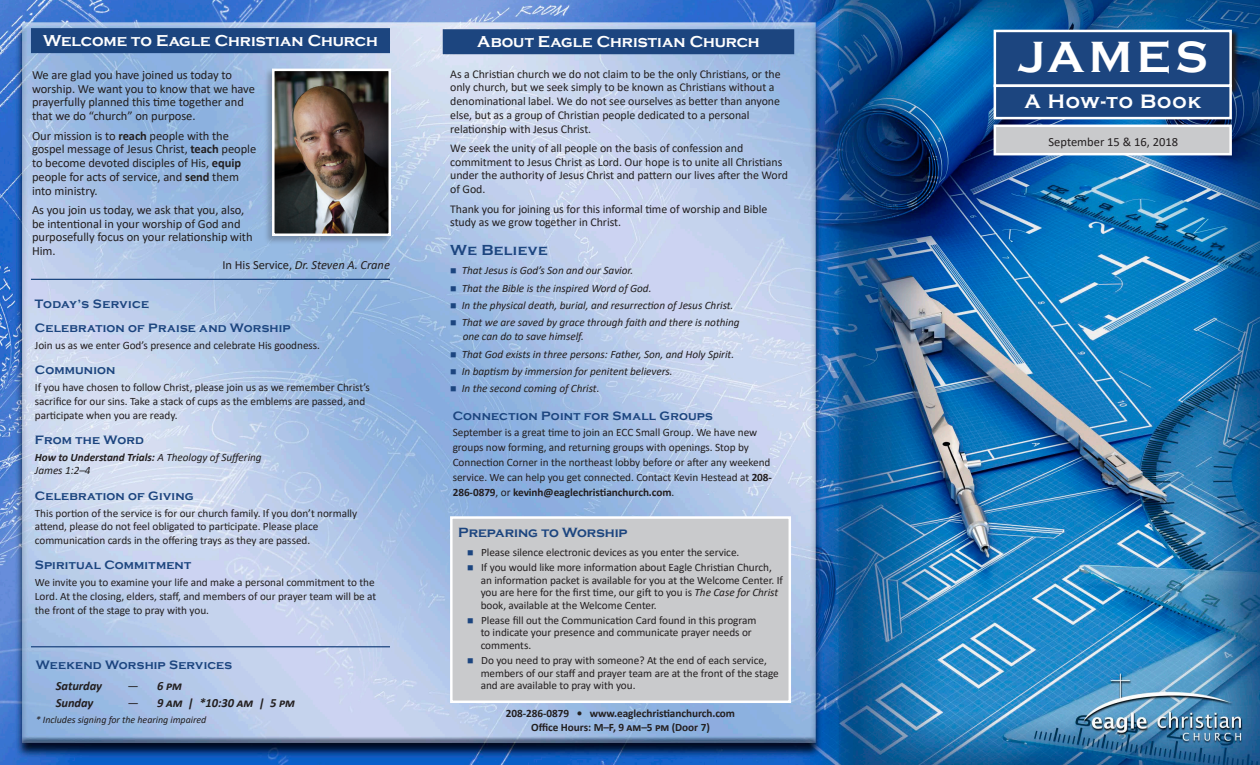
<style>
.page{position:relative;width:1260px;height:765px;background:#fff}
.page>*{position:absolute;margin:0;border:0;box-sizing:border-box;transform-origin:0 0}
.t1{font:700 45px "Copperplate Gothic";letter-spacing:.1em;color:#fff}
.t2{font:700 20px "Copperplate Gothic";letter-spacing:.05em;color:#fff}
.Heading{font:700 16.25px "Copperplate Gothic";letter-spacing:-.005em;color:#fff}
.Body_text{font:700 15px "Copperplate Gothic";letter-spacing:.025em;color:#1c457f}
.Event_title{font:700 13.75px "Copperplate Gothic";letter-spacing:-.005em;color:#1c457f}
.Body_text-2{font:12.5px/13.8px "Calibri";letter-spacing:-.005em;color:#231f20}
.front_page_heads{font:700 12.5px "Copperplate Gothic";letter-spacing:.01em;color:#1c457f}
.Event_title-2{font:700 12.5px "Copperplate Gothic";letter-spacing:.01em;color:#1c457f}
.Body_text-3{font:italic 700 12.5px "Calibri";letter-spacing:-.005em;color:#231f20}
.Body_text-4{font:italic 12.5px "Calibri";letter-spacing:-.005em;color:#231f20}
.Body_text-5{font:11.88px/13.8px "Calibri";letter-spacing:-.005em;color:#231f20}
.Body_text-6{font:11.25px/12.5px "Calibri";letter-spacing:-.005em;color:#231f20}
.Body_text-7{font:italic 11.25px/13.8px "Calibri";letter-spacing:-.005em;color:#231f20}
.Body_text-8{font:700 11.25px "Calibri";letter-spacing:-.005em;color:#231f20}
.Body_text-9{font:italic 700 11.25px "Calibri";letter-spacing:-.005em;color:#231f20}
.Body_text-10{font:italic 10px "Calibri";letter-spacing:-.005em;color:#231f20}
.s1{font-weight:700}
.s2{font-style:normal}
.s3{font-weight:400}
.s4{font-weight:400;font-style:normal}
.s5{color:#1c457f}
.s6{font-style:italic}
</style>
<div class="page">
<img style="left:0;top:0;width:1260px;height:765px">
<div style="left:451px;top:518px;width:339px;height:184px;background:#c9cacc"></div>
<div style="left:450px;top:516px;width:341px;height:187px;border:2px solid #fff"></div>
<div style="left:31px;top:28px;width:359px;height:25px;background:#1c457f"></div>
<hr style="left:31px;top:279px;width:359px;height:1px;background:#1c457f">
<div style="left:443px;top:29px;width:351px;height:25px;background:#1c457f"></div>
<div style="left:263px;top:67px;width:129px;height:178px;background:#231f20;opacity:.28"></div>
<img style="left:275px;top:72px;width:113px;height:161px">
<div style="left:272px;top:69px;width:119px;height:167px;border:2px solid #fff"></div>
<svg style="left:1232px;top:30px;width:8px;height:64px"></svg>
<div style="left:995px;top:31px;width:236px;height:55px;background:#1c457f"></div>
<div style="left:994px;top:30px;width:238px;height:57px;border:2px solid #fff"></div>
<div style="left:994px;top:85px;width:238px;height:34px;background:#1c457f;border:2px solid #fff"></div>
<svg style="left:992px;top:123px;width:241px;height:34px;background:#bec5cd"></svg>
<hr style="left:31px;top:646px;width:359px;height:1px;background:#1c457f">
<p class="Heading" style="left:43px;top:31px;width:336px">Welcome to Eagle Christian Church</p>
<p class="Body_text-2" style="left:32px;top:68px;width:224px">We are glad you have joined us today to worship. We want you to know that we have prayerfully planned this time together and that we do “church” on purpose.</p>
<p class="Body_text-2" style="left:32px;top:128px;width:226px">Our mission is to <span class="s1">reach</span> people with the gospel message of Jesus Christ, <span class="s1">teach</span> people to become devoted disciples of His, <span class="s1">equip </span>people for acts of service, and <span class="s1">send</span> them into ministry.</p>
<p class="Body_text-2" style="left:32px;top:203px;width:222px">As you join us today, we ask that you, also, be intentional in your worship of God and purposefully focus on your relationship with Him.</p>
<p class="Body_text-4" style="left:223px;top:256px;width:169px"><span class="s2">In His Service,</span> Dr. Steven A. Crane</p>
<p class="front_page_heads" style="left:35px;top:297px;width:116px">Today’s Service</p>
<p class="front_page_heads" style="left:35px;top:321px;width:257px">Celebration of Praise and Worship</p>
<p class="Body_text-6" style="left:35px;top:339px;width:287px">Join us as we enter God’s presence and celebrate His goodness.</p>
<p class="front_page_heads" style="left:35px;top:363px;width:82px">Communion</p>
<p class="Body_text-6" style="left:35px;top:380px;width:337px;line-height:13.8px">If you have chosen to follow Christ, please join us as we remember Christ’s sacrifice for our sins. Take a stack of cups as the emblems are passed, and participate when you are ready.</p>
<p class="front_page_heads" style="left:35px;top:433px;width:111px">From the Word</p>
<p class="Body_text-9" style="left:35px;top:449px;width:228px">How to Understand Trials: <span class="s3">A Theology of Suffering</span></p>
<p class="Body_text-7" style="left:35px;top:463px;width:57px">James 1:2–4</p>
<p class="front_page_heads" style="left:35px;top:489px;width:160px">Celebration of Giving</p>
<p class="Body_text-6" style="left:35px;top:506px;width:324px;line-height:13.8px">This portion of the service is for our church family. If you don’t normally attend, please do not feel obligated to participate. Please place communication cards in the offering trays as they are passed.</p>
<p class="front_page_heads" style="left:35px;top:558px;width:158px">Spiritual Commitment</p>
<p class="Body_text-6" style="left:35px;top:575px;width:343px;line-height:13.8px">We invite you to examine your life and make a personal commitment to the<br>Lord. At the closing, elders, staff, and members of our prayer team will be at the front of the stage to pray with you.</p>
<p class="Event_title-2" style="left:36px;top:658px;width:198px">Weekend Worship Services</p>
<p class="Body_text-3" style="left:56px;top:677px;width:48px">Saturday</p>
<p class="Body_text-3" style="left:128px;top:677px;width:56px"><span class="s4">—</span> 6 pm</p>
<p class="Body_text-3" style="left:56px;top:694px;width:39px">Sunday</p>
<p class="Body_text-3" style="left:128px;top:694px;width:169px"><span class="s3">—</span> 9 am | *10:30 am | 5 pm</p>
<p class="Body_text-10" style="left:36px;top:713px;width:172px">* Includes signing for the hearing impaired</p>
<p class="Heading" style="left:477px;top:32px;width:284px">About Eagle Christian Church</p>
<p class="Body_text-5" style="left:450px;top:66px;width:332px">As a Christian church we do not claim to be the only Christians, or the only church, but we seek simply to be known as Christians without a denominational label. We do not see ourselves as better than anyone else, but as a group of Christian people dedicated to a personal relationship with Jesus Christ.</p>
<p class="Body_text-5" style="left:450px;top:141px;width:339px">We seek the unity of all people on the basis of confession and commitment to Jesus Christ as Lord. Our hope is to unite all Christians under the authority of Jesus Christ and pattern our lives after the Word of God.</p>
<p class="Body_text-5" style="left:450px;top:201px;width:319px">Thank you for joining us for this informal time of worship and Bible study as we grow together in Christ.</p>
<p class="Body_text" style="left:450px;top:242px;width:99px">We Believe</p>
<p class="Body_text-7" style="left:450px;top:263px;width:184px"><span class="s5">■</span> That Jesus is God’s Son and our Savior.</p>
<p class="Body_text-7" style="left:450px;top:281px;width:203px"><span class="s5">■</span> That the Bible is the inspired Word of God.</p>
<p class="Body_text-7" style="left:450px;top:298px;width:285px"><span class="s5">■</span> In the physical death, burial, and resurrection of Jesus Christ.</p>
<p class="Body_text-7" style="left:463px;top:315px;width:278px;text-indent:-12px"><span class="s5">■</span> That we are saved by grace through faith and there is nothing one can do to save himself.</p>
<p class="Body_text-7" style="left:450px;top:346px;width:285px"><span class="s5">■</span> That God exists in three persons: Father, Son, and Holy Spirit.</p>
<p class="Body_text-7" style="left:450px;top:364px;width:224px"><span class="s5">■</span> In baptism by immersion for penitent believers.</p>
<p class="Body_text-7" style="left:450px;top:381px;width:151px"><span class="s5">■</span> In the second coming of Christ.</p>
<p class="Event_title-2" style="left:453px;top:409px;width:262px">Connection Point for Small Groups</p>
<p class="Body_text-6" style="left:453px;top:424px;width:321px;line-height:15px">September is a great time to join an ECC Small Group. We have new groups now forming, and returning groups with openings. Stop by Connection Corner in the northeast lobby before or after any weekend service. We can help you get connected. Contact Kevin Hestead at <span class="s1">208- 286-0879</span>, or <span class="s1">kevinh@eaglechristianchurch.com</span>.</p>
<p class="Event_title" style="left:458px;top:524px;width:171px">Preparing to Worship</p>
<p class="Body_text-6" style="left:467px;top:546px;width:274px"><span class="s5">■</span> Please silence electronic devices as you enter the service.</p>
<p class="Body_text-6" style="left:481px;top:561px;width:304px;text-indent:-13px"><span class="s5">■</span> If you would like more information about Eagle Christian Church, an information packet is available for you at the Welcome Center. If you are here for the first time, our gift to you is <span class="s6">The Case for Christ </span>book, available at the Welcome Center.</p>
<p class="Body_text-6" style="left:481px;top:614px;width:277px;text-indent:-13px"><span class="s5">■</span> Please fill out the Communication Card found in this program to indicate your presence and communicate prayer needs or comments.</p>
<p class="Body_text-6" style="left:481px;top:654px;width:300px;text-indent:-13px"><span class="s5">■</span> Do you need to pray with someone? At the end of each service, members of our staff and prayer team are at the front of the stage and are available to pray with you.</p>
<p class="Body_text-8" style="left:506px;top:706px;width:231px">208-286-0879 • www.eaglechristianchurch.com</p>
<p class="Body_text-8" style="left:531px;top:719px;width:180px">Office Hours: M–F, 9 am–5 pm (Door 7)</p>
<p class="t1" style="left:1018px;top:32px;width:192px">JAMES</p>
<p class="t2" style="left:1024px;top:91px;width:179px">A How-to Book</p>
<p class="Body_text-2" style="left:1049px;top:134px;width:131px">September 15 &amp; 16, 2018</p>
</div>
